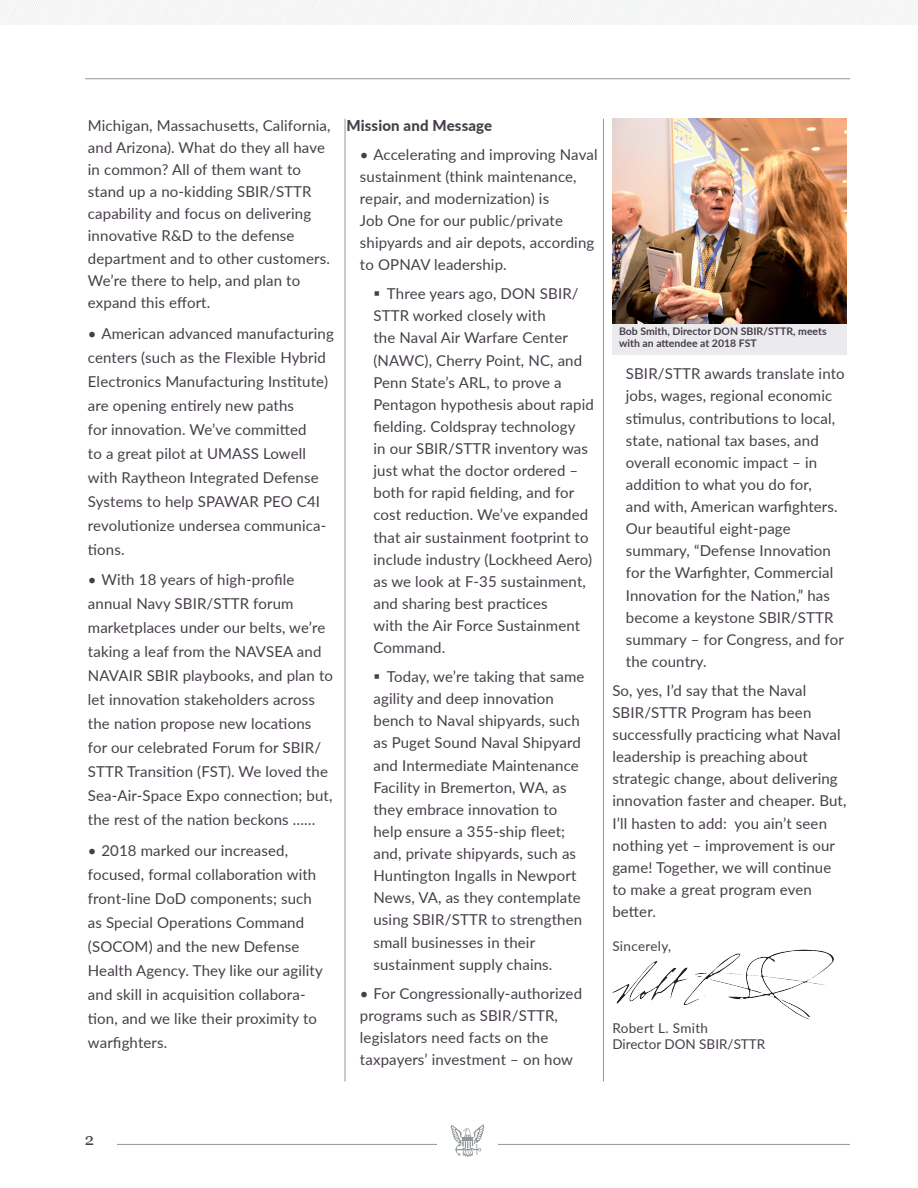
<style>
.page{position:relative;width:918px;height:1188px;background:#fff}
.page>*{position:absolute;margin:0;border:0;box-sizing:border-box;transform-origin:0 0}
.t1{font:16.5px "Georgia";color:#473e49}
.t2{font:15px/22.2px "Lato";letter-spacing:.01em;color:#473e49}
.t3{font:800 15px "Lato";letter-spacing:.01em;color:#473e49}
.t4{font:13.5px/16.2px "Lato";color:#473e49}
.t5{font:13.5px "Lato";letter-spacing:.025em;color:#473e49}
.t6{font:700 10.5px/12.6px "Lato";color:#473e49}
</style>
<div class="page">
<hr style="left:117px;top:1144px;width:733px;height:1px;background:#929799">
<hr style="left:85px;top:78px;width:765px;height:1px;background:#929799">
<div style="left:437px;top:1130px;width:61px;height:20px;background:#fff"></div>
<svg style="left:450px;top:1124px;width:35px;height:33px"></svg>
<img style="left:612px;top:949px;width:222px;height:71px">
<hr style="left:345px;top:119px;width:1px;height:962px;background:#929799">
<hr style="left:603px;top:119px;width:1px;height:962px;background:#929799">
<div style="left:612px;top:324px;width:235px;height:30px;background:#ebebed"></div>
<img style="left:612px;top:119px;width:235px;height:205px">
<p class="t2" style="left:88px;top:114px;width:244px">Michigan, Massachusetts, California, and Arizona). What do they all have in common? All of them want to stand up a no-kidding SBIR/STTR capability and focus on delivering innovative R&amp;D to the defense department and to other customers.<br>We’re there to help, and plan to expand this effort.</p>
<p class="t2" style="left:88px;top:321px;width:247px;line-height:24px">• American advanced manufacturing centers (such as the Flexible Hybrid<br>Electronics Manufacturing Institute) are opening entirely new paths<br>for innovation. We’ve committed<br>to a great pilot at UMASS Lowell with Raytheon Integrated Defense<br>Systems to help SPAWAR PEO C4I revolutionize undersea communica&shy;tions.</p>
<p class="t2" style="left:88px;top:567px;width:247px;line-height:24px">• With 18 years of high-profile annual Navy SBIR/STTR forum marketplaces under our belts, we’re taking a leaf from the NAVSEA and NAVAIR SBIR playbooks, and plan to let innovation stakeholders across the nation propose new locations for our celebrated Forum for SBIR/ STTR Transition (FST). We loved the Sea-Air-Space Expo connection; but, the rest of the nation beckons ……</p>
<p class="t2" style="left:88px;top:838px;width:236px;line-height:24px">• 2018 marked our increased, focused, formal collaboration with front-line DoD components; such as Special Operations Command (SOCOM) and the new Defense<br>Health Agency. They like our agility and skill in acquisition collabora&shy;tion, and we like their proximity to warfighters.</p>
<p class="t3" style="left:346px;top:114px;width:147px">Mission and Message</p>
<p class="t2" style="left:360px;top:143px;width:239px">• Accelerating and improving Naval sustainment (think maintenance, repair, and modernization) is<br>Job One for our public/private shipyards and air depots, according to OPNAV leadership.</p>
<p class="t2" style="left:373px;top:282px;width:222px">▪ Three years ago, DON SBIR/<br>STTR worked closely with<br>the Naval Air Warfare Center (NAWC), Cherry Point, NC, and<br>Penn State’s ARL, to prove a<br>Pentagon hypothesis about rapid fielding. Coldspray technology<br>in our SBIR/STTR inventory was just what the doctor ordered – both for rapid fielding, and for cost reduction. We’ve expanded that air sustainment footprint to include industry (Lockheed Aero) as we look at F-35 sustainment, and sharing best practices<br>with the Air Force Sustainment<br>Command.</p>
<p class="t2" style="left:373px;top:665px;width:213px">▪ Today, we’re taking that same agility and deep innovation bench to Naval shipyards, such as Puget Sound Naval Shipyard and Intermediate Maintenance<br>Facility in Bremerton, WA, as they embrace innovation to help ensure a 355-ship fleet; and, private shipyards, such as<br>Huntington Ingalls in Newport<br>News, VA, as they contemplate using SBIR/STTR to strengthen small businesses in their sustainment supply chains.</p>
<p class="t2" style="left:360px;top:982px;width:224px">• For Congressionally-authorized programs such as SBIR/STTR, legislators need facts on the taxpayers’ investment – on how</p>
<p class="t6" style="left:619px;top:324px;width:209px">Bob Smith, Director DON SBIR/STTR, meets with an attendee at 2018 FST</p>
<p class="t2" style="left:626px;top:362px;width:220px">SBIR/STTR awards translate into jobs, wages, regional economic stimulus, contributions to local, state, national tax bases, and overall economic impact – in addition to what you do for,<br>and with, American warfighters.<br>Our beautiful eight-page summary, “Defense Innovation for the Warfighter, Commercial<br>Innovation for the Nation,” has become a keystone SBIR/STTR summary – for Congress, and for the country.</p>
<p class="t2" style="left:612px;top:679px;width:236px">So, yes, I’d say that the Naval<br>SBIR/STTR Program has been successfully practicing what Naval leadership is preaching about strategic change, about delivering innovation faster and cheaper. But,<br>I’ll hasten to add: you ain’t seen nothing yet – improvement is our game! Together, we will continue to make a great program even better.</p>
<p class="t5" style="left:612px;top:936px;width:60px">Sincerely,</p>
<p class="t4" style="left:612px;top:1020px;width:155px">Robert L. Smith<br>Director DON SBIR/STTR</p>
<p class="t1" style="left:85px;top:1127px;width:11px">2</p>
</div>
